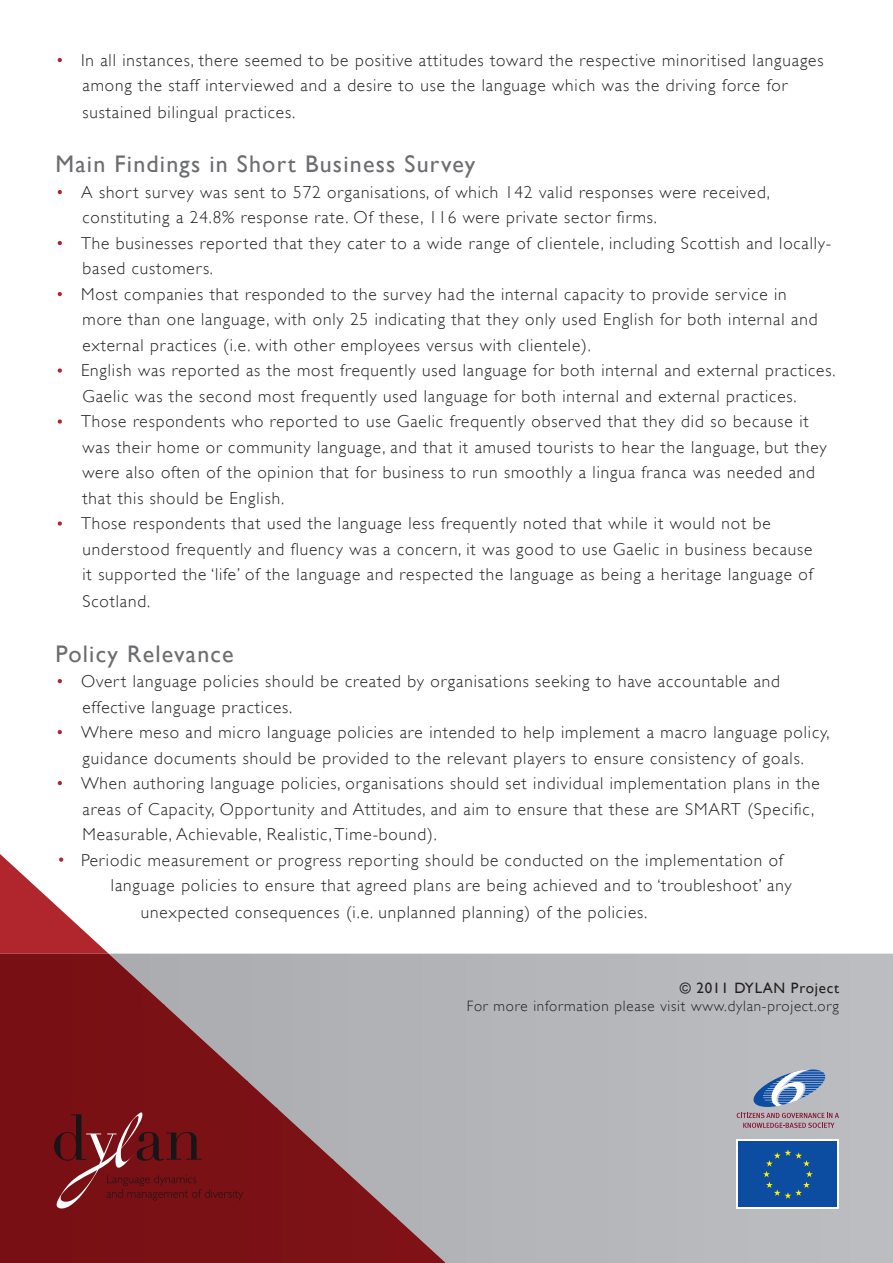
<style>
.page{position:relative;width:893px;height:1263px;background:#fff}
.page>*{position:absolute;margin:0;border:0;box-sizing:border-box;transform-origin:0 0}
.t1{font:24px "Gill Sans";letter-spacing:.05em;color:#6c6d70}
.t2{font:300 17.25px/25.5px "Gill Sans";letter-spacing:.05em;color:#231f20}
.t3{font:300 15px "Gill Sans";letter-spacing:.05em;color:#231f20}
.t4{font:15px "Gill Sans";letter-spacing:.05em;color:#231f20}
.s1{color:#fff}
</style>
<div class="page">
<div style="left:165px;top:954px;width:728px;height:309px;background:#b5b6ba"></div>
<svg style="left:0;top:854px;width:109px;height:100px"></svg>
<img style="left:0;top:1004px;width:248px;height:259px">
<img style="left:247px;top:1159px;width:150px;height:104px">
<img style="left:396px;top:1217px;width:50px;height:46px">
<img style="left:247px;top:1108px;width:87px;height:52px">
<img style="left:247px;top:1080px;width:31px;height:29px">
<img style="left:0;top:954px;width:165px;height:51px">
<svg style="left:54px;top:1112px;width:189px;height:97px"></svg>
<div style="left:737px;top:1140px;width:102px;height:69px;background:linear-gradient(to bottom,#fff,#fff)"></div>
<div style="left:739px;top:1141px;width:98px;height:66px;background:#0d4da1"></div>
<svg style="left:763px;top:1149px;width:50px;height:50px"></svg>
<svg style="left:737px;top:1067px;width:102px;height:61px"></svg>
<p class="t2" style="left:82px;top:47px;width:742px;line-height:26.2px;text-indent:-27px"><span class="s1">•</span> In all instances, there seemed to be positive attitudes toward the respective minoritised languages among the staff interviewed and a desire to use the language which was the driving force for sustained bilingual practices.</p>
<h1 class="t1" style="left:56px;top:150px;width:421px">Main Findings in Short Business Survey</h1>
<p class="t2" style="left:82px;top:179px;width:689px;text-indent:-27px"><span class="s1">•</span> A short survey was sent to 572 organisations, of which 142 valid responses were received, constituting a 24.8% response rate. Of these, 116 were private sector firms.</p>
<p class="t2" style="left:82px;top:230px;width:750px;text-indent:-27px"><span class="s1">•</span> The businesses reported that they cater to a wide range of clientele, including Scottish and locally&shy;based customers.</p>
<p class="t2" style="left:82px;top:281px;width:737px;text-indent:-27px"><span class="s1">•</span> Most companies that responded to the survey had the internal capacity to provide service in more than one language, with only 25 indicating that they only used English for both internal and external practices (i.e. with other employees versus with clientele).</p>
<p class="t2" style="left:82px;top:358px;width:754px;text-indent:-27px"><span class="s1">•</span> English was reported as the most frequently used language for both internal and external practices.<br>Gaelic was the second most frequently used language for both internal and external practices.</p>
<p class="t2" style="left:82px;top:409px;width:746px;text-indent:-27px"><span class="s1">•</span> Those respondents who reported to use Gaelic frequently observed that they did so because it was their home or community language, and that it amused tourists to hear the language, but they were also often of the opinion that for business to run smoothly a lingua franca was needed and that this should be English.</p>
<p class="t2" style="left:82px;top:511px;width:732px;line-height:26px;text-indent:-27px"><span class="s1">•</span> Those respondents that used the language less frequently noted that while it would not be understood frequently and fluency was a concern, it was good to use Gaelic in business because it supported the ‘life’ of the language and respected the language as being a heritage language of Scotland.</p>
<h1 class="t1" style="left:56px;top:639px;width:180px">Policy Relevance</h1>
<p class="t2" style="left:82px;top:668px;width:699px;text-indent:-27px"><span class="s1">•</span> Overt language policies should be created by organisations seeking to have accountable and effective language practices.</p>
<p class="t2" style="left:56px;top:719px;width:776px;text-align:center"><span class="s1">•</span> Where meso and micro language policies are intended to help implement a macro language policy, guidance documents should be provided to the relevant players to ensure consistency of goals.</p>
<p class="t2" style="left:82px;top:770px;width:739px;text-indent:-27px"><span class="s1">•</span> When authoring language policies, organisations should set individual implementation plans in the areas of Capacity, Opportunity and Attitudes, and aim to ensure that these are SMART (Specific,<br>Measurable, Achievable, Realistic, Time-bound).</p>
<p class="t2" style="left:57px;top:847px;width:728px"><span class="s1">•</span> Periodic measurement or progress reporting should be conducted on the implementation of</p>
<p class="t2" style="left:111px;top:872px;width:682px">language policies to ensure that agreed plans are being achieved and to ‘troubleshoot’ any</p>
<p class="t2" style="left:141px;top:899px;width:508px">unexpected consequences (i.e. unplanned planning) of the policies.</p>
<p class="t4" style="left:680px;top:979px;width:161px">© 2011 DYLAN Project</p>
<p class="t3" style="left:467px;top:997px;width:374px">For more information please visit www.dylan-project.org</p>
</div>
